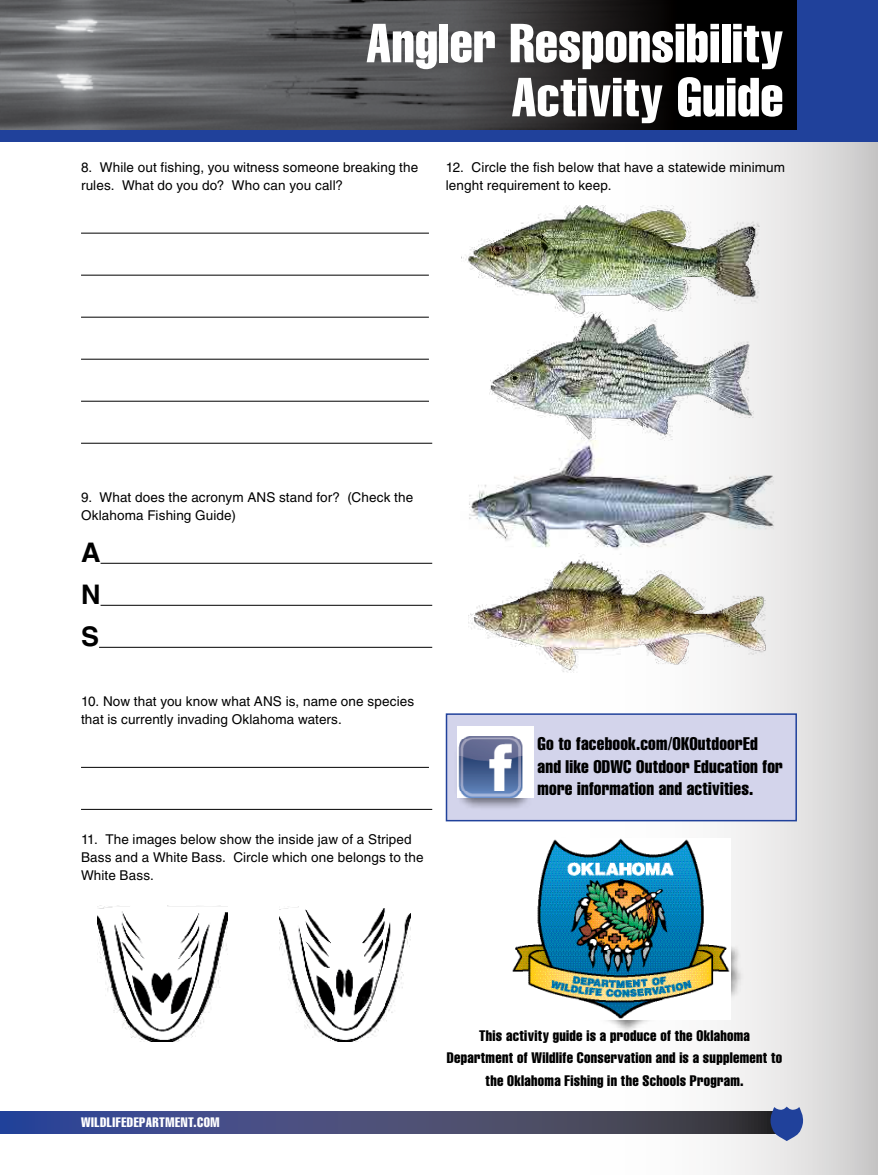
<style>
.page{position:relative;width:878px;height:1175px;background:#fff}
.page>*{position:absolute;margin:0;border:0;box-sizing:border-box;transform-origin:0 0}
.t1{font:54px/54px "Helvetica LT Std Comp";letter-spacing:.005em;color:#fff;text-align:right}
.t2{font:700 27px/42px "Helvetica LT Std";color:#000;text-align:justify}
.t3{font:18px/22.5px "Helvetica LT Std Comp";letter-spacing:.01em;color:#000}
.t4{font:15px/22.5px "Helvetica LT Std Comp";letter-spacing:.02em;color:#000;text-align:center}
.t5{font:13.5px/18px "Helvetica LT Std";letter-spacing:.01em;color:#000}
.t6{font:13.5px "Helvetica LT Std Comp";letter-spacing:.04em;color:#fff}
</style>
<div class="page">
<svg style="left:446px;top:142px;width:432px;height:1032px"></svg>
<div style="left:702px;top:0;width:176px;height:130px;background:#000"></div>
<img style="left:0;top:0;width:458px;height:130px">
<div style="left:458px;top:0;width:246px;height:130px;background:linear-gradient(to right,#525153,#000)"></div>
<div style="left:0;top:130px;width:878px;height:12px;background:#20419b"></div>
<div style="left:796px;top:0;width:82px;height:133px;background:#20419b"></div>
<svg style="left:0;top:1111px;width:769px;height:23px;background:#424872"></svg>
<div style="left:510px;top:837px;width:234px;height:197px;background:#000;opacity:.5"></div>
<img style="left:512px;top:838px;width:218px;height:181px">
<hr style="left:81px;top:233px;width:348px;height:1px;background:#000">
<hr style="left:81px;top:275px;width:348px;height:1px;background:#000">
<hr style="left:81px;top:317px;width:348px;height:1px;background:#000">
<hr style="left:81px;top:359px;width:348px;height:1px;background:#000">
<hr style="left:81px;top:401px;width:348px;height:1px;background:#000">
<hr style="left:81px;top:443px;width:351px;height:1px;background:#000">
<hr style="left:100px;top:563px;width:332px;height:1px;background:#000">
<hr style="left:100px;top:605px;width:332px;height:1px;background:#000">
<hr style="left:99px;top:647px;width:333px;height:1px;background:#000">
<hr style="left:81px;top:767px;width:348px;height:1px;background:#000">
<hr style="left:81px;top:809px;width:351px;height:1px;background:#000">
<div style="left:446px;top:713px;width:350px;height:108px;background:#d3d4eb;border:2px solid #20419b"></div>
<div style="left:454px;top:731px;width:80px;height:79px;background:#000;opacity:.5"></div>
<img style="left:457px;top:726px;width:76px;height:71px">
<img style="left:279px;top:906px;width:131px;height:135px">
<img style="left:97px;top:905px;width:131px;height:136px">
<img style="left:489px;top:317px;width:264px;height:123px">
<img style="left:468px;top:555px;width:306px;height:121px">
<img style="left:460px;top:440px;width:322px;height:115px">
<img style="left:461px;top:198px;width:306px;height:119px">
<svg style="left:769px;top:1106px;width:35px;height:35px"></svg>
<h1 class="t1" style="left:366px;top:15px;width:419px">Angler Responsibility<br>Activity Guide</h1>
<p class="t5" style="left:81px;top:158px;width:339px">8. While out fishing, you witness someone breaking the rules. What do you do? Who can you call?</p>
<p class="t5" style="left:445px;top:158px;width:341px">12. Circle the fish below that have a statewide minimum lenght requirement to keep.</p>
<p class="t5" style="left:81px;top:488px;width:334px">9. What does the acronym ANS stand for? (Check the<br>Oklahoma Fishing Guide)</p>
<h2 class="t2" style="left:81px;top:531px;width:21px">A N S</h2>
<p class="t5" style="left:81px;top:692px;width:335px">10. Now that you know what ANS is, name one species that is currently invading Oklahoma waters.</p>
<p class="t5" style="left:81px;top:830px;width:344px">11. The images below show the inside jaw of a Striped<br>Bass and a White Bass. Circle which one belongs to the<br>White Bass.</p>
<h3 class="t3" style="left:537px;top:732px;width:247px">Go to facebook.com/OKOutdoorEd and like ODWC Outdoor Education for more information and activities.</h3>
<p class="t6" style="left:81px;top:1113px;width:140px">WILDLIFEDEPARTMENT.COM</p>
<p class="t4" style="left:447px;top:1023px;width:337px">This activity guide is a produce of the Oklahoma<br>Department of Wildlife Conservation and is a supplement to the Oklahoma Fishing in the Schools Program.</p>
</div>
